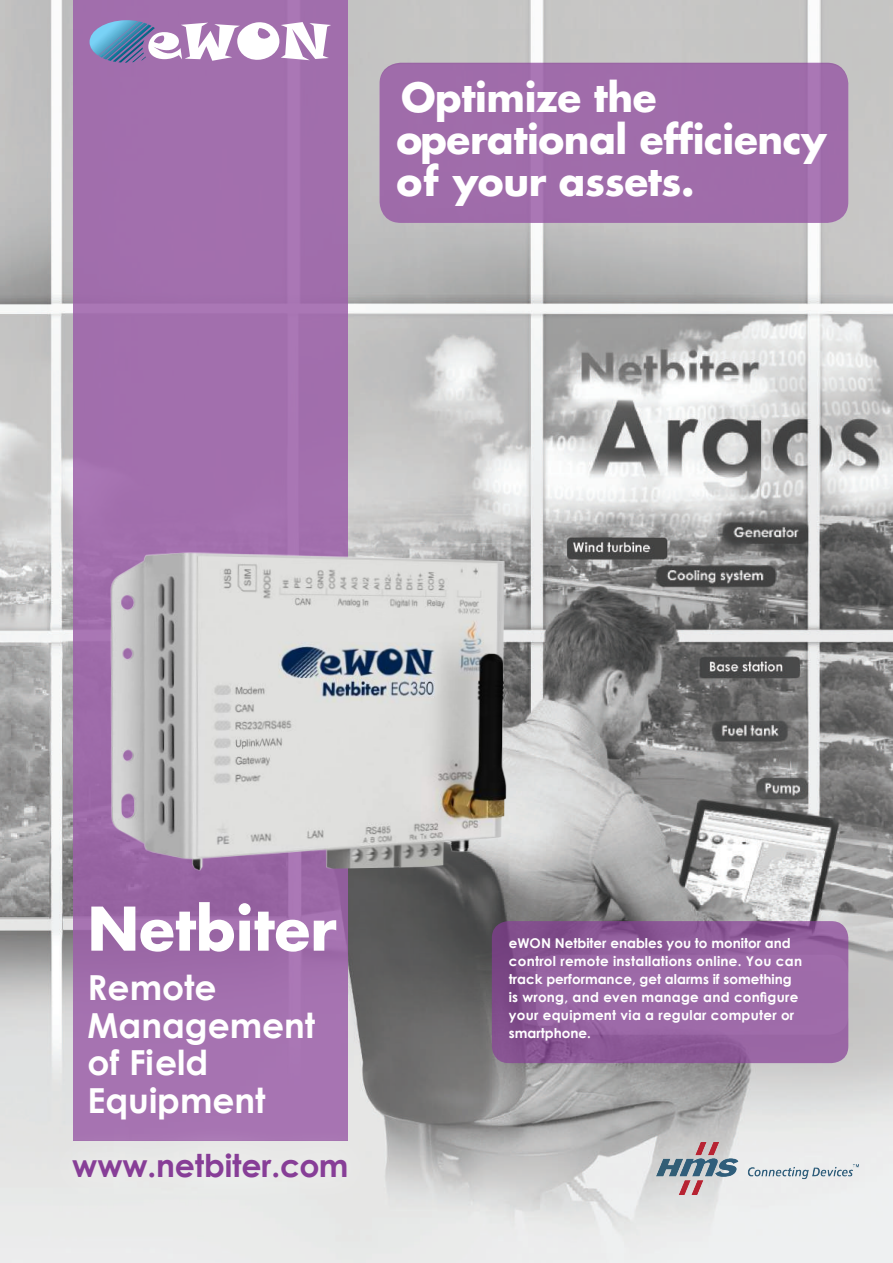
<style>
.page{position:relative;width:893px;height:1263px;background:#fff}
.page>*{position:absolute;margin:0;border:0;box-sizing:border-box;transform-origin:0 0}
.t1{font:700 58.5px "Futura Std";color:#fff}
.t2{font:700 39px/42px "Futura Std";letter-spacing:-.01em;color:#fff}
.t3{font:700 34.5px/37.5px "Century Gothic";color:#fff}
.t4{font:700 31.5px "Century Gothic";letter-spacing:-.005em;color:#873e97}
.t5{font:700 13.5px/18px "Century Gothic";letter-spacing:.02em;color:#fff}
</style>
<div class="page">
<img style="left:0;top:0;width:893px;height:29px">
<img style="left:0;top:29px;width:893px;height:1234px">
<div style="left:73px;top:0;width:275px;height:1141px;background:#a26fad"></div>
<img style="left:657px;top:1143px;width:201px;height:51px">
<svg style="left:89px;top:20px;width:242px;height:43px"></svg>
<svg style="left:492px;top:921px;width:356px;height:142px;background:#93609e"></svg>
<div style="left:45px;top:1124px;width:332px;height:84px;background:#fff;opacity:.85"></div>
<div style="left:379px;top:63px;width:469px;height:160px;background:#a06caa;border-radius:21px"></div>
<img style="left:67px;top:519px;width:517px;height:354px">
<h2 class="t2" style="left:396px;top:76px;width:432px">Optimize the operational efficiency of your assets.</h2>
<h1 class="t1" style="left:88px;top:890px;width:251px">Netbiter</h1>
<h3 class="t3" style="left:88px;top:967px;width:229px">Remote<br>Management of Field<br>Equipment</h3>
<h3 class="t4" style="left:72px;top:1142px;width:278px">www.netbiter.com</h3>
<p class="t5" style="left:509px;top:934px;width:295px">eWON Netbiter enables you to monitor and control remote installations online. You can track performance, get alarms if something is wrong, and even manage and configure your equipment via a regular computer or smartphone.</p>
</div>
